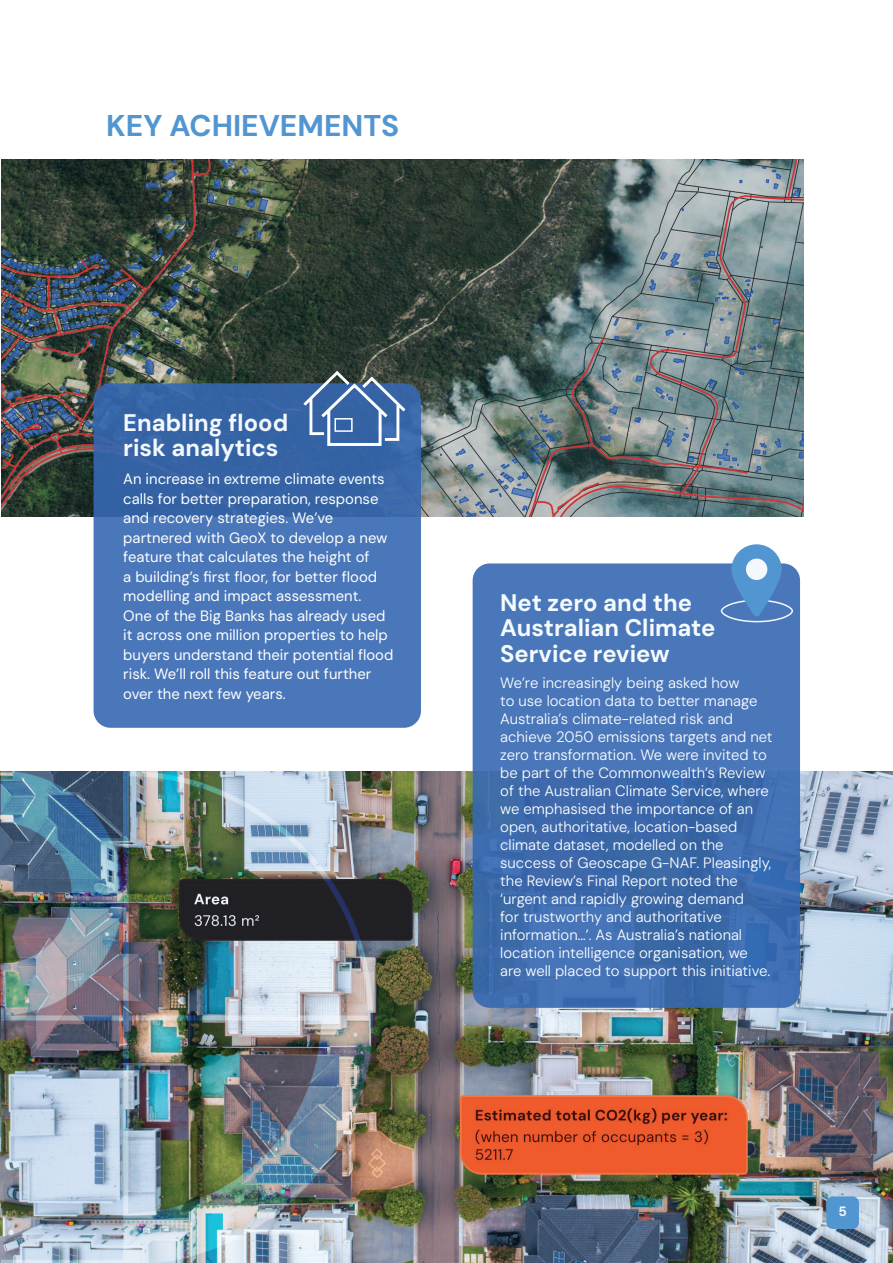
<style>
.page{position:relative;width:893px;height:1263px;background:#fff}
.page>*{position:absolute;margin:0;border:0;box-sizing:border-box;transform-origin:0 0}
.t1{font:700 30px "DM Sans";color:#5296d1}
.t2{font:700 24px/25.5px "DM Sans";color:#f5fafd}
.t3{font:700 24px/25.5px "DM Sans";color:#f3f8fc}
.t4{font:300 15px/18px "DM Sans";color:#fff}
.t5{font:15px/19.5px "DM Sans";color:#fff}
.t6{font:700 13.5px "DM Sans";color:#f3f8fc}
</style>
<div class="page">
<img style="left:0;top:772px;width:893px;height:491px">
<div style="left:826px;top:1196px;width:33px;height:33px;background:#5296d1;border-radius:6px"></div>
<img style="left:1px;top:159px;width:803px;height:358px">
<div style="left:94px;top:383px;width:327px;height:345px;background:linear-gradient(to bottom,#3462a4,#517dbf);border-radius:17px"></div>
<div style="left:473px;top:563px;width:327px;height:445px;background:linear-gradient(to bottom,#4c79bb,#3a68aa);border-radius:17px"></div>
<img style="left:1px;top:772px;width:371px;height:491px">
<svg style="left:303px;top:371px;width:102px;height:76px"></svg>
<div style="left:334px;top:418px;width:19px;height:14px;border:2px solid #fff"></div>
<svg style="left:720px;top:544px;width:74px;height:79px"></svg>
<div style="left:746px;top:559px;width:21px;height:21px;background:#f3f8fc;border-radius:50%"></div>
<h1 class="t1" style="left:106px;top:107px;width:294px">KEY ACHIEVEMENTS</h1>
<h2 class="t3" style="left:123px;top:409px;width:166px">Enabling flood risk analytics</h2>
<p class="t5" style="left:123px;top:469px;width:272px">An increase in extreme climate events calls for better preparation, response and recovery strategies. We’ve partnered with GeoX to develop a new feature that calculates the height of<br>a building’s first floor, for better flood modelling and impact assessment.<br>One of the Big Banks has already used it across one million properties to help buyers understand their potential flood risk. We’ll roll this feature out further over the next few years.</p>
<h2 class="t2" style="left:500px;top:589px;width:217px">Net zero and the<br>Australian Climate<br>Service review</h2>
<p class="t4" style="left:500px;top:674px;width:274px">We’re increasingly being asked how<br>to use location data to better manage Australia’s climate-related risk and achieve 2050 emissions targets and net zero transformation. We were invited to be part of the Commonwealth’s Review of the Australian Climate Service, where we emphasised the importance of an open, authoritative, location-based climate dataset, modelled on the success of Geoscape G-NAF. Pleasingly, the Review’s Final Report noted the ‘urgent and rapidly growing demand<br>for trustworthy and authoritative information…’. As Australia’s national location intelligence organisation, we are well placed to support this initiative.</p>
<p class="t6" style="left:838px;top:1203px;width:10px">5</p>
</div>
